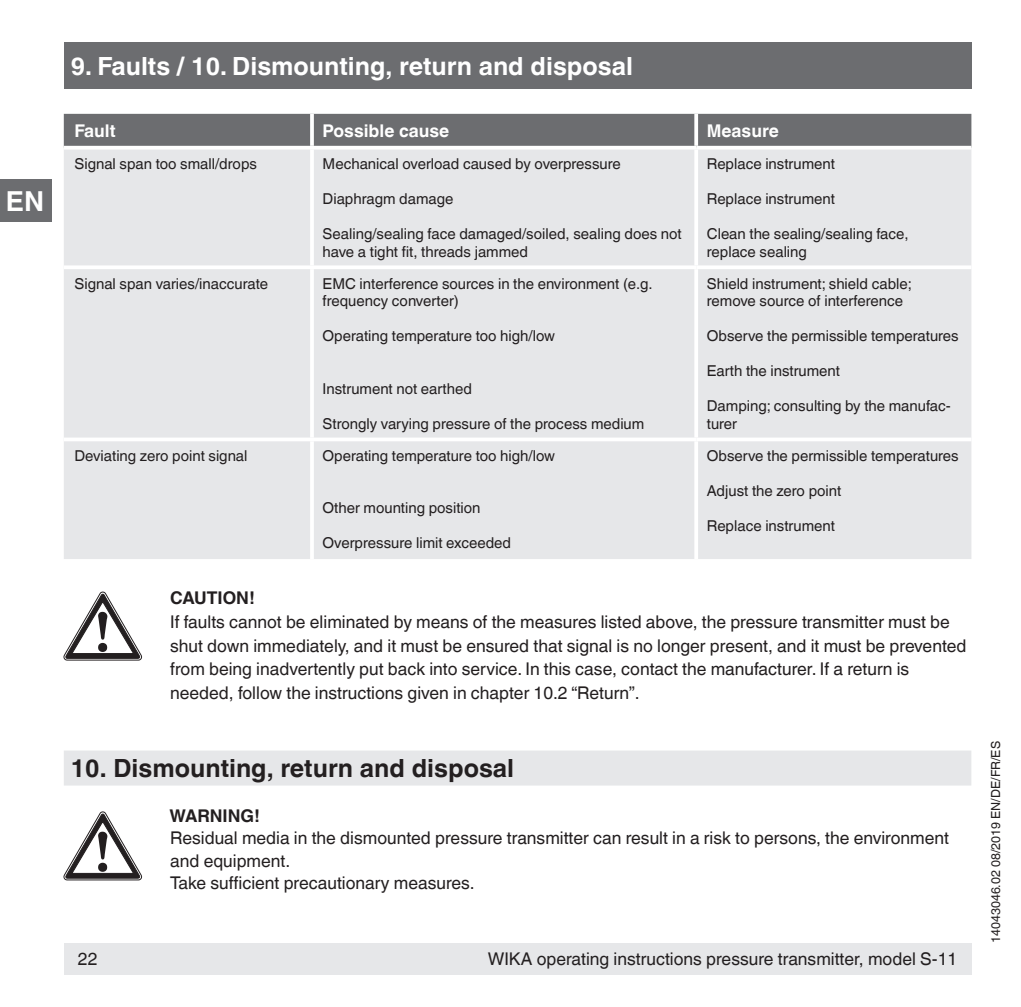
<style>
.page{position:relative;width:1021px;height:1007px;background:#fff}
.page>*{position:absolute;margin:0;border:0;box-sizing:border-box;transform-origin:0 0}
.t1{font:700 27.5px "Helvetica World";color:#fff}
.t2{font:700 25px "Helvetica World";color:#fff}
.t3{font:700 25px "Helvetica World";color:#231f20}
.t4{font:17.5px/23.8px "Helvetica World";color:#231f20}
.t5{font:700 17.5px "Helvetica World";color:#fff}
.t6{font:700 17.5px "Helvetica World";color:#231f20}
.t7{font:15px/17.5px "Helvetica World";color:#231f20}
.t8{font:12.5px "Helvetica World";color:#231f20}
</style>
<div class="page">
<div style="left:64px;top:943px;width:907px;height:31px;background:#e6e7e9"></div>
<div style="left:64px;top:43px;width:907px;height:46px;background:#6c6d70"></div>
<div style="left:0;top:179px;width:51px;height:43px;background:#6c6d70"></div>
<div style="left:64px;top:750px;width:907px;height:35px;background:#e6e7e9"></div>
<div style="left:64px;top:114px;width:907px;height:32px;background:#6c6d70"></div>
<div style="left:64px;top:149px;width:907px;height:410px;background:#e6e7e9"></div>
<svg style="left:310px;top:114px;width:4px;height:32px"></svg>
<svg style="left:694px;top:114px;width:4px;height:32px"></svg>
<hr style="left:310px;top:149px;width:4px;height:116px;background:#fff">
<hr style="left:694px;top:149px;width:4px;height:116px;background:#fff">
<hr style="left:64px;top:265px;width:248px;height:4px;background:#fff">
<hr style="left:312px;top:265px;width:384px;height:4px;background:#fff">
<hr style="left:310px;top:269px;width:4px;height:168px;background:#fff">
<hr style="left:696px;top:265px;width:275px;height:4px;background:#fff">
<hr style="left:694px;top:269px;width:4px;height:168px;background:#fff">
<svg style="left:64px;top:437px;width:248px;height:4px"></svg>
<svg style="left:312px;top:437px;width:384px;height:4px"></svg>
<hr style="left:310px;top:441px;width:4px;height:118px;background:#fff">
<svg style="left:696px;top:437px;width:275px;height:4px"></svg>
<hr style="left:694px;top:441px;width:4px;height:118px;background:#fff">
<svg style="left:64px;top:592px;width:78px;height:68px"></svg>
<svg style="left:64px;top:811px;width:78px;height:69px"></svg>
<h1 class="t1" style="left:6px;top:185px;width:40px">EN</h1>
<h2 class="t2" style="left:71px;top:51px;width:563px">9. Faults / 10. Dismounting, return and disposal</h2>
<p class="t5" style="left:74px;top:121px;width:43px">Fault</p>
<p class="t5" style="left:322px;top:121px;width:128px">Possible cause</p>
<p class="t5" style="left:706px;top:121px;width:73px">Measure</p>
<p class="t7" style="left:74px;top:155px;width:184px">Signal span too small/drops</p>
<p class="t7" style="left:322px;top:155px;width:300px">Mechanical overload caused by overpressure</p>
<p class="t7" style="left:322px;top:190px;width:132px">Diaphragm damage</p>
<p class="t7" style="left:322px;top:225px;width:360px">Sealing/sealing face damaged/soiled, sealing does not have a tight fit, threads jammed</p>
<p class="t7" style="left:706px;top:155px;width:130px">Replace instrument</p>
<p class="t7" style="left:706px;top:190px;width:130px">Replace instrument</p>
<p class="t7" style="left:706px;top:225px;width:203px">Clean the sealing/sealing face, replace sealing</p>
<p class="t7" style="left:74px;top:275px;width:195px">Signal span varies/inaccurate</p>
<p class="t7" style="left:322px;top:275px;width:332px">EMC interference sources in the environment (e.g. frequency converter)</p>
<p class="t7" style="left:322px;top:327px;width:234px">Operating temperature too high/low</p>
<p class="t7" style="left:322px;top:380px;width:151px">Instrument not earthed</p>
<p class="t7" style="left:322px;top:415px;width:323px">Strongly varying pressure of the process medium</p>
<p class="t7" style="left:74px;top:447px;width:175px">Deviating zero point signal</p>
<p class="t7" style="left:322px;top:447px;width:234px">Operating temperature too high/low</p>
<p class="t7" style="left:322px;top:499px;width:159px">Other mounting position</p>
<p class="t7" style="left:322px;top:534px;width:190px">Overpressure limit exceeded</p>
<p class="t7" style="left:706px;top:275px;width:207px">Shield instrument; shield cable; remove source of interference</p>
<p class="t7" style="left:706px;top:327px;width:253px">Observe the permissible temperatures</p>
<p class="t7" style="left:706px;top:362px;width:135px">Earth the instrument</p>
<p class="t7" style="left:706px;top:397px;width:245px">Damping; consulting by the manufac&shy;turer</p>
<p class="t7" style="left:706px;top:447px;width:253px">Observe the permissible temperatures</p>
<p class="t7" style="left:706px;top:482px;width:136px">Adjust the zero point</p>
<p class="t7" style="left:706px;top:517px;width:130px">Replace instrument</p>
<p class="t6" style="left:170px;top:587px;width:86px">CAUTION!</p>
<p class="t4" style="left:170px;top:610px;width:797px">If faults cannot be eliminated by means of the measures listed above, the pressure transmitter must be shut down immediately, and it must be ensured that signal is no longer present, and it must be prevented from being inadvertently put back into service. In this case, contact the manufacturer. If a return is needed, follow the instructions given in chapter 10.2 “Return”.</p>
<h2 class="t3" style="left:71px;top:753px;width:445px">10. Dismounting, return and disposal</h2>
<p class="t6" style="left:169px;top:805px;width:92px">WARNING!</p>
<p class="t4" style="left:170px;top:826px;width:780px;line-height:22.5px">Residual media in the dismounted pressure transmitter can result in a risk to persons, the environment and equipment.<br>Take sufficient precautionary measures.</p>
<p class="t4" style="left:78px;top:947px;width:21px">22</p>
<p class="t4" style="left:488px;top:947px;width:471px">WIKA operating instructions pressure transmitter, model S-11</p>
<p class="t8" style="left:988px;top:943px;width:203px;rotate:-90deg">14043046.02 08/2019 EN/DE/FR/ES</p>
</div>
